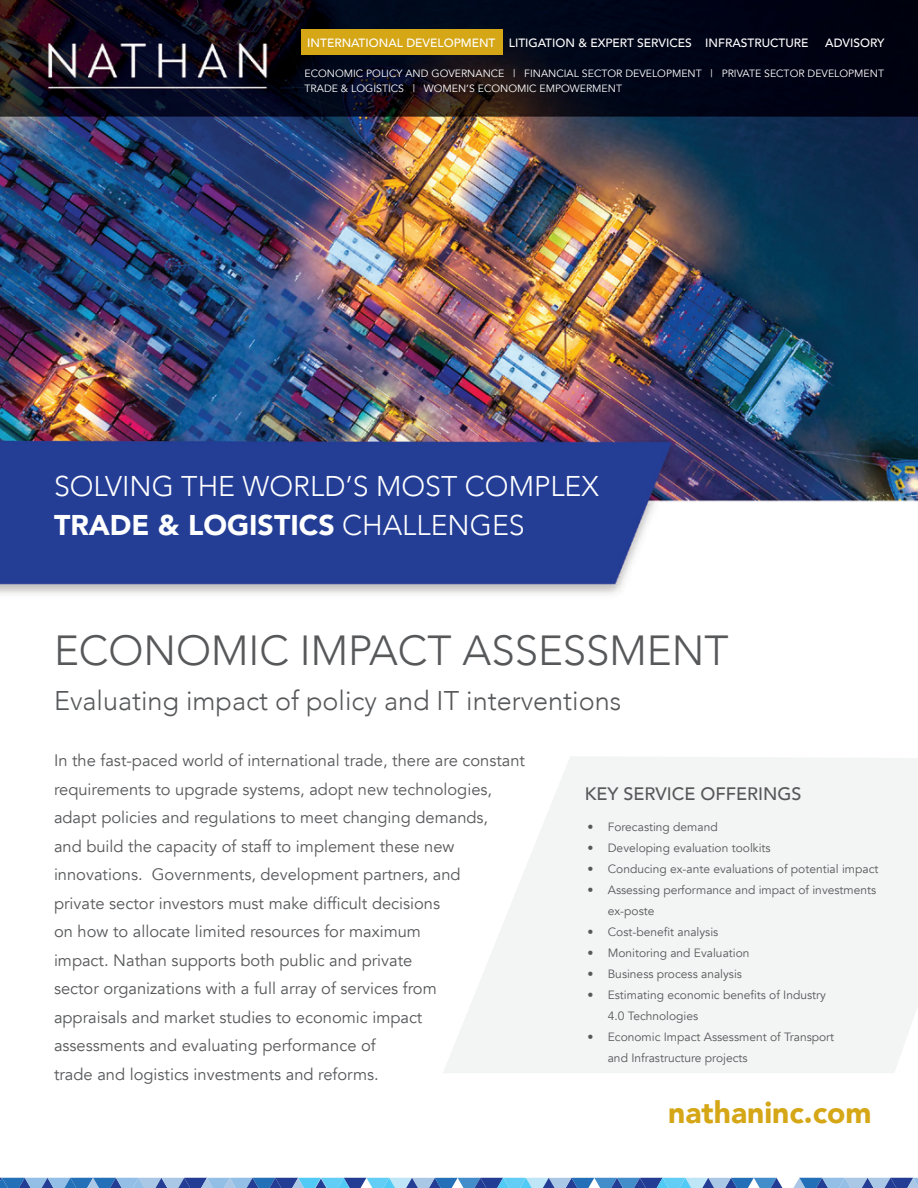
<style>
.page{position:relative;width:918px;height:1188px;background:#fff}
.page>*{position:absolute;margin:0;border:0;box-sizing:border-box;transform-origin:0 0}
.t1{font:300 42px "Avenir";color:#57585a}
.t2{font:900 30px "Avenir";color:#d5a616}
.t3{font:300 28.5px/39px "Avenir";color:#fff}
.t4{font:300 27px "Avenir";color:#57585a}
.t5{font:500 18px "Avenir";color:#57585a}
.t6{font:16.5px/28.5px "Avenir";color:#57585a}
.t7{font:12px/21px "Avenir";color:#57585a}
.t8{font:500 12px "Avenir";color:#fff}
.t9{font:10.5px "Avenir";color:#fff}
.s1{font-weight:900}
</style>
<div class="page">
<img style="left:0;top:0;width:918px;height:1188px">
<div style="left:301px;top:30px;width:202px;height:25px;background:#d5a616"></div>
<svg style="left:443px;top:756px;width:475px;height:317px;fill:#f3f4f4"></svg>
<svg style="left:0;top:1178px;width:782px;height:10px;background:#6197cd"></svg>
<svg style="left:793px;top:1178px;width:125px;height:10px"></svg>
<p class="t8" style="left:307px;top:32px;width:503px">INTERNATIONAL DEVELOPMENT LITIGATION &amp; EXPERT SERVICES INFRASTRUCTURE</p>
<p class="t8" style="left:825px;top:32px;width:61px">ADVISORY</p>
<p class="t9" style="left:305px;top:67px;width:581px">ECONOMIC POLICY AND GOVERNANCE | FINANCIAL SECTOR DEVELOPMENT | PRIVATE SECTOR DEVELOPMENT</p>
<p class="t9" style="left:305px;top:82px;width:319px">TRADE &amp; LOGISTICS | WOMEN’S ECONOMIC EMPOWERMENT</p>
<p class="t3" style="left:54px;top:467px;width:546px">SOLVING THE WORLD’S MOST COMPLEX<br><span class="s1">TRADE &amp; LOGISTICS</span> CHALLENGES</p>
<p class="t1" style="left:54px;top:626px;width:676px">ECONOMIC IMPACT ASSESSMENT</p>
<p class="t4" style="left:54px;top:684px;width:569px">Evaluating impact of policy and IT interventions</p>
<p class="t6" style="left:54px;top:746px;width:473px">In the fast-paced world of international trade, there are constant requirements to upgrade systems, adopt new technologies, adapt policies and regulations to meet changing demands,<br>and build the capacity of staff to implement these new innovations. Governments, development partners, and<br>private sector investors must make difficult decisions<br>on how to allocate limited resources for maximum<br>impact. Nathan supports both public and private<br>sector organizations with a full array of services from<br>appraisals and market studies to economic impact<br>assessments and evaluating performance of<br>trade and logistics investments and reforms.</p>
<p class="t5" style="left:585px;top:778px;width:218px">KEY SERVICE OFFERINGS</p>
<p class="t7" style="left:588px;top:816px;width:132px">• Forecasting demand</p>
<p class="t7" style="left:588px;top:837px;width:185px">• Developing evaluation toolkits</p>
<p class="t7" style="left:588px;top:858px;width:292px">• Conducing ex-ante evaluations of potential impact</p>
<p class="t7" style="left:608px;top:879px;width:270px;text-indent:-20px">• Assessing performance and impact of investments ex-poste</p>
<p class="t7" style="left:588px;top:921px;width:132px">• Cost-benefit analysis</p>
<p class="t7" style="left:588px;top:942px;width:164px">• Monitoring and Evaluation</p>
<p class="t7" style="left:588px;top:963px;width:156px">• Business process analysis</p>
<p class="t7" style="left:608px;top:984px;width:220px;text-indent:-20px">• Estimating economic benefits of Industry<br>4.0 Technologies</p>
<p class="t7" style="left:608px;top:1026px;width:228px;text-indent:-20px">• Economic Impact Assessment of Transport and Infrastructure projects</p>
<p class="t2" style="left:668px;top:1087px;width:205px">nathaninc.com</p>
</div>
